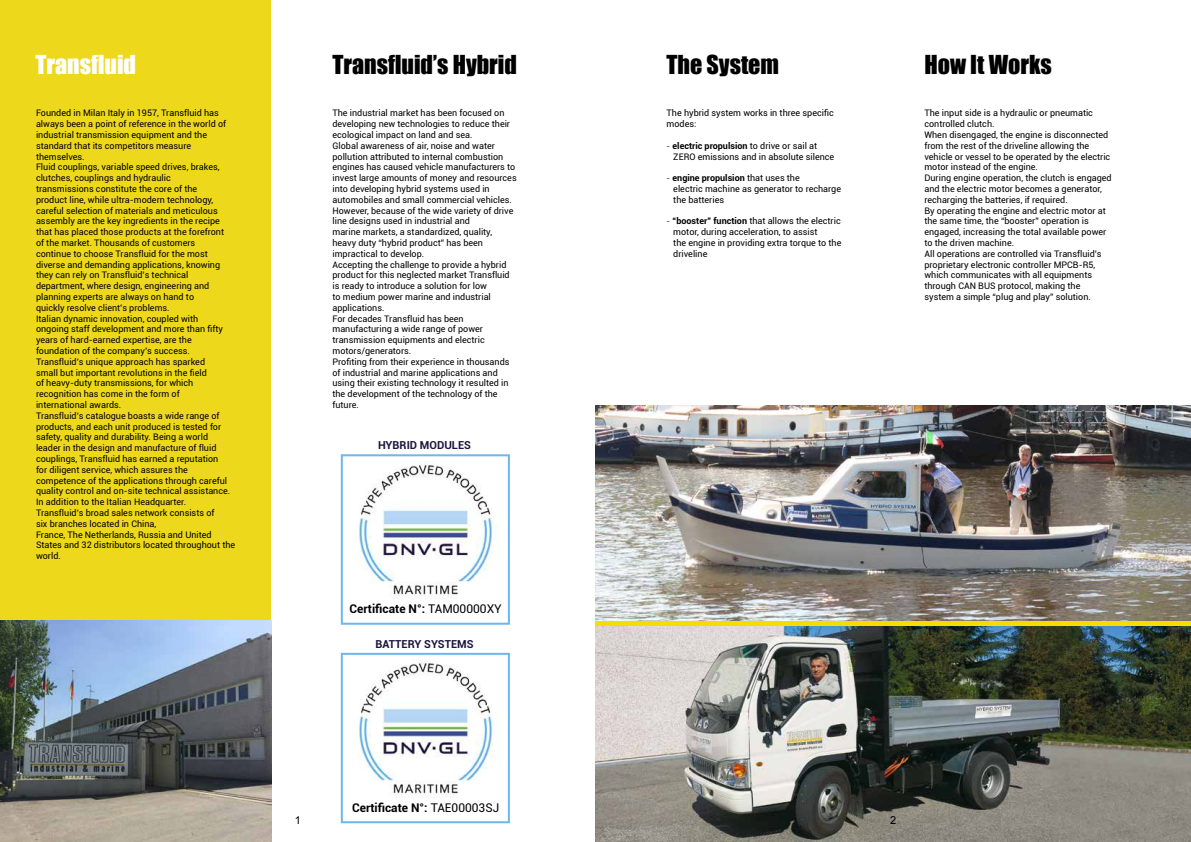
<style>
.page{position:relative;width:1191px;height:842px;background:#fff}
.page>*{position:absolute;margin:0;border:0;box-sizing:border-box;transform-origin:0 0}
.t1{font:24px "Impact";color:#000}
.t2{font:24px "Impact";color:#fff}
.t3{font:700 12px "Roboto";color:#000}
.t4{font:700 11px "Roboto";color:#1b153e}
.t5{font:11px "Arial";color:#000}
.t6{font:9px/10.8px "Roboto";color:#000}
.s1{font-weight:300}
.s2{font-weight:700}
.s3{font-weight:400}
</style>
<div class="page">
<div style="left:0;top:0;width:271px;height:842px;background:#eed81b"></div>
<div style="left:595px;top:621px;width:596px;height:5px;background:#f5dd00"></div>
<img style="left:595px;top:626px;width:596px;height:216px">
<img style="left:595px;top:405px;width:596px;height:216px">
<img style="left:0;top:620px;width:271px;height:222px">
<img style="left:359px;top:461px;width:140px;height:138px">
<img style="left:359px;top:661px;width:140px;height:137px">
<div style="left:341px;top:454px;width:169px;height:171px;border:2px solid #6cb7ec"></div>
<div style="left:341px;top:653px;width:169px;height:170px;border:2px solid #6cb7ec"></div>
<h1 class="t2" style="left:35px;top:46px;width:102px">Transfluid</h1>
<h1 class="t1" style="left:332px;top:46px;width:186px">Transfluid’s Hybrid</h1>
<h1 class="t1" style="left:666px;top:46px;width:114px">The System</h1>
<h1 class="t1" style="left:924px;top:46px;width:129px">How It Works</h1>
<p class="t6" style="left:36px;top:107px;width:201px">Founded in Milan Italy in 1957, Transfluid has always been a point of reference in the world of industrial transmission equipment and the standard that its competitors measure themselves.<br>Fluid couplings, variable speed drives, brakes, clutches, couplings and hydraulic<br>transmissions constitute the core of the<br>product line, while ultra-modern technology, careful selection of materials and meticulous assembly are the key ingredients in the recipe that has placed those products at the forefront<br>of the market. Thousands of customers<br>continue to choose Transfluid for the most diverse and demanding applications, knowing they can rely on Transfluid’s technical department, where design, engineering and planning experts are always on hand to<br>quickly resolve client’s problems.<br>Italian dynamic innovation, coupled with<br>ongoing staff development and more than fifty years of hard-earned expertise, are the foundation of the company’s success.<br>Transfluid’s unique approach has sparked<br>small but important revolutions in the field<br>of heavy-duty transmissions, for which recognition has come in the form of<br>international awards.<br>Transfluid’s catalogue boasts a wide range of products, and each unit produced is tested for safety, quality and durability. Being a world leader in the design and manufacture of fluid couplings, Transfluid has earned a reputation<br>for diligent service, which assures the competence of the applications through careful quality control and on-site technical assistance.<br>In addition to the Italian Headquarter.<br>Transfluid’s broad sales network consists of<br>six branches located in China,<br>France, The Netherlands, Russia and United States and 32 distributors located throughout the world.</p>
<p class="t6" style="left:332px;top:107px;width:186px">The industrial market has been focused on developing new technologies to reduce their ecological impact on land and sea.<br>Global awareness of air, noise and water pollution attributed to internal combustion engines has caused vehicle manufacturers to invest large amounts of money and resources into developing hybrid systems used in automobiles and small commercial vehicles.<br>However, because of the wide variety of drive line designs used in industrial and<br>marine markets, a standardized, quality, heavy duty “hybrid product” has been impractical to develop.<br>Accepting the challenge to provide a hybrid product for this neglected market Transfluid is ready to introduce a solution for low<br>to medium power marine and industrial applications.<br>For decades Transfluid has been manufacturing a wide range of power transmission equipments and electric motors/generators.<br>Profiting from their experience in thousands of industrial and marine applications and using their existing technology it resulted in the development of the technology of the future.</p>
<p class="t6" style="left:666px;top:107px;width:169px">The hybrid system works in three specific modes:</p>
<p class="t6" style="left:673px;top:140px;width:162px;text-indent:-7px"><span class="s1">-</span> <span class="s2">electric propulsion</span> to drive or sail at<br>ZERO emissions and in absolute silence</p>
<p class="t6" style="left:673px;top:172px;width:169px;text-indent:-7px"><span class="s1">-</span> <span class="s2">engine propulsion</span> that uses the<br>electric machine as generator to recharge the batteries</p>
<p class="t6" style="left:673px;top:215px;width:170px;text-indent:-7px"><span class="s1">-</span> <span class="s2">“booster” function</span> that allows the electric motor, during acceleration, to assist<br>the engine in providing extra torque to the driveline</p>
<p class="t4" style="left:378px;top:438px;width:94px">HYBRID MODULES</p>
<h2 class="t3" style="left:349px;top:601px;width:154px">Certificate N°: <span class="s3">TAM00000XY</span></h2>
<p class="t4" style="left:375px;top:636px;width:100px">BATTERY SYSTEMS</p>
<p class="t6" style="left:924px;top:107px;width:189px">The input side is a hydraulic or pneumatic controlled clutch.<br>When disengaged, the engine is disconnected from the rest of the driveline allowing the vehicle or vessel to be operated by the electric motor instead of the engine.<br>During engine operation, the clutch is engaged and the electric motor becomes a generator, recharging the batteries, if required.<br>By operating the engine and electric motor at the same time, the “booster” operation is engaged, increasing the total available power to the driven machine.<br>All operations are controlled via Transfluid’s proprietary electronic controller MPCB-R5, which communicates with all equipments through CAN BUS protocol, making the system a simple “plug and play” solution.</p>
<h2 class="t3" style="left:352px;top:799px;width:149px">Certificate N°: <span class="s3">TAE00003SJ</span></h2>
<p class="t5" style="left:295px;top:813px;width:8px">1</p>
<p class="t5" style="left:890px;top:813px;width:8px">2</p>
</div>
